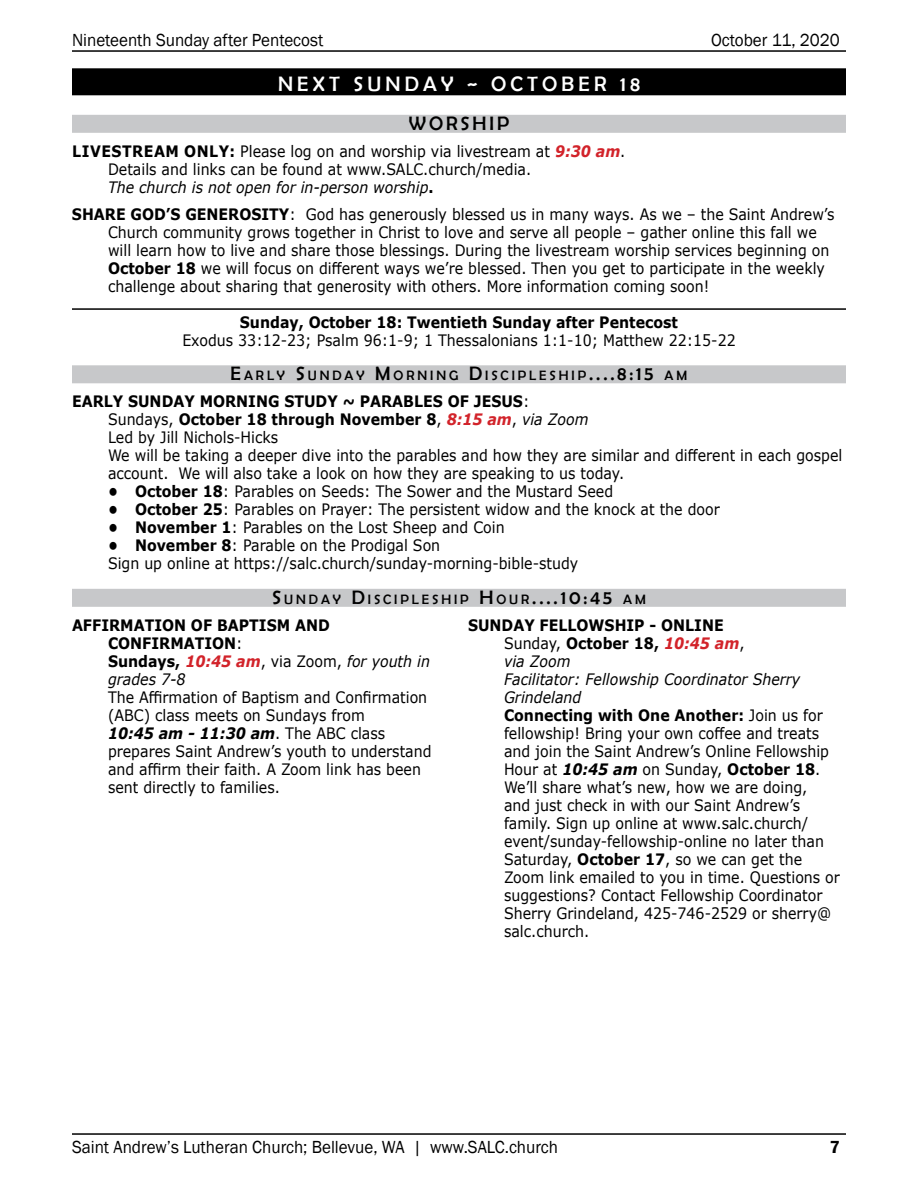
<style>
.page{position:relative;width:918px;height:1188px;background:#fff}
.page>*{position:absolute;margin:0;border:0;box-sizing:border-box;transform-origin:0 0}
.t1{font:21px "Berlin Sans FB";letter-spacing:.2em;color:#fff}
.t2{font:19.5px "Berlin Sans FB";color:#000}
.t3{font:18px "Franklin Gothic";color:#000;scale:.95 1}
.t4{font:600 18px "Franklin Gothic";color:#000;scale:.95 1}
.t5{font:15.75px/18px "Verdana";color:#000;scale:.9 1}
.t6{font:700 15.75px/18px "Verdana";color:#000;scale:.9 1}
.t7{font:13.65px "Berlin Sans FB";letter-spacing:.215em;color:#000}
.s1{font-weight:700}
.s2{font-weight:700;font-style:italic;color:#d2232a}
.s3{font-style:italic}
.s4{font-size:19.5px}
.s5{font-weight:400}
.s6{font-style:italic;color:#d2232a}
.s7{font-weight:400;font-style:italic}
.s8{font-weight:700;font-style:italic}
</style>
<div class="page">
<hr style="left:72px;top:1133px;width:774px;height:2px;background:#000">
<hr style="left:72px;top:50px;width:774px;height:2px;background:#000">
<div style="left:72px;top:68px;width:774px;height:27px;background:#000"></div>
<div style="left:72px;top:115px;width:774px;height:18px;background:#c7c8ca"></div>
<hr style="left:72px;top:308px;width:774px;height:2px;background:#000">
<div style="left:72px;top:365px;width:774px;height:18px;background:#c7c8ca"></div>
<div style="left:72px;top:589px;width:774px;height:18px;background:#c7c8ca"></div>
<p class="t3" style="left:72px;top:29px;width:266px">Nineteenth Sunday after Pentecost</p>
<p class="t3" style="left:711px;top:29px;width:137px">October 11, 2020</p>
<h1 class="t1" style="left:278px;top:72px;width:363px">NEXT SUNDAY ~ OCTOBER 18</h1>
<p class="t2" style="left:409px;top:112px;width:18px">WOR</p>
<p class="t2" style="left:461px;top:112px;width:25px">SHIP</p>
<p class="t5" style="left:108px;top:142px;width:576px;text-indent:-36px"><span class="s1">LIVESTREAM ONLY:</span> Please log on and worship via livestream at <span class="s2">9:30 am</span>.<br>Details and links can be found at www.SALC.church/media.<br><span class="s3">The church is not open for in-person worship</span><span class="s1">.</span></p>
<p class="t5" style="left:108px;top:205px;width:809px;text-indent:-36px"><span class="s1">SHARE GOD’S GENEROSITY</span>: God has generously blessed us in many ways. As we – the Saint Andrew’s Church community grows together in Christ to love and serve all people – gather online this fall we will learn how to live and share those blessings. During the livestream worship services beginning on <span class="s1">October 18</span> we will focus on different ways we’re blessed. Then you get to participate in the weekly challenge about sharing that generosity with others. More information coming soon!</p>
<p class="t6" style="left:240px;top:313px;width:488px">Sunday, October 18: Twentieth Sunday after Pentecost</p>
<p class="t5" style="left:182px;top:331px;width:616px">Exodus 33:12-23; Psalm 96:1-9; 1 Thessalonians 1:1-10; Matthew 22:15-22</p>
<p class="t7" style="left:231px;top:368px;width:457px"><span class="s4">E</span>ARLY <span class="s4">S</span>UNDAY <span class="s4">M</span>ORNING <span class="s4">D</span>ISCIPLES HIP<span class="s4">....8:15</span> AM</p>
<p class="t5" style="left:108px;top:392px;width:817px;text-indent:-36px"><span class="s1">EARLY SUNDAY MORNING STUDY ~ PARABLES OF JESUS</span>:<br>Sundays, <span class="s1">October 18 through November 8</span>, <span class="s2">8:15 am</span>, <span class="s3">via Zoom<br></span>Led by Jill Nichols-Hicks<br>We will be taking a deeper dive into the parables and how they are similar and different in each gospel account. We will also take a look on how they are speaking to us today.</p>
<p class="t5" style="left:108px;top:482px;width:563px"><span class="s1">• October 18</span>: Parables on Seeds: The Sower and the Mustard Seed</p>
<p class="t5" style="left:108px;top:500px;width:681px"><span class="s1">• October 25</span>: Parables on Prayer: The persistent widow and the knock at the door</p>
<p class="t5" style="left:108px;top:518px;width:442px"><span class="s1">• November 1</span>: Parables on the Lost Sheep and Coin</p>
<p class="t5" style="left:108px;top:536px;width:524px"><span class="s1">• November 8</span>: Parable on the Prodigal Son<br>Sign up online at https://salc.church/sunday-morning-bible-study</p>
<p class="t7" style="left:272px;top:592px;width:374px"><span class="s4">S</span>UNDAY <span class="s4">D</span>ISCIPLES HIP <span class="s4">H</span> OUR<span class="s4">....10:45</span> AM</p>
<p class="t6" style="left:108px;top:616px;width:359px;text-indent:-36px">AFFIRMATION OF BAPTISM AND<br>CONFIRMATION<span class="s5">:<br></span>Sundays, <span class="s6">10:45 am</span><span class="s5">, via Zoom,</span> <span class="s7">for youth in grades 7-8</span></p>
<p class="t5" style="left:108px;top:688px;width:361px">The Affirmation of Baptism and Confirmation (ABC) class meets on Sundays from<br><span class="s8">10:45 am - 11:30 am</span>. The ABC class prepares Saint Andrew’s youth to understand and affirm their faith. A Zoom link has been sent directly to families.</p>
<p class="t5" style="left:504px;top:616px;width:375px;text-indent:-36px"><span class="s1">SUNDAY FELLOWSHIP - ONLINE<br></span>Sunday, <span class="s1">October 18,</span> <span class="s2">10:45 am</span>,<br><span class="s3">via Zoom<br>Facilitator: Fellowship Coordinator Sherry Grindeland<br></span><span class="s1">Connecting with One Another:</span> Join us for fellowship! Bring your own coffee and treats and join the Saint Andrew’s Online Fellowship Hour at <span class="s8">10:45 am</span> on Sunday, <span class="s1">October 18</span>.<br>We’ll share what’s new, how we are doing,<br>and just check in with our Saint Andrew’s family. Sign up online at www.salc.church/ event/sunday-fellowship-online no later than Saturday, <span class="s1">October 17</span>, so we can get the Zoom link emailed to you in time. Questions or suggestions? Contact Fellowship Coordinator Sherry Grindeland, 425-746-2529 or sherry@ salc.church.</p>
<p class="t3" style="left:72px;top:1136px;width:513px">Saint Andrew’s Lutheran Church; Bellevue, WA | www.SALC.church</p>
<p class="t4" style="left:830px;top:1136px;width:12px">7</p>
</div>
